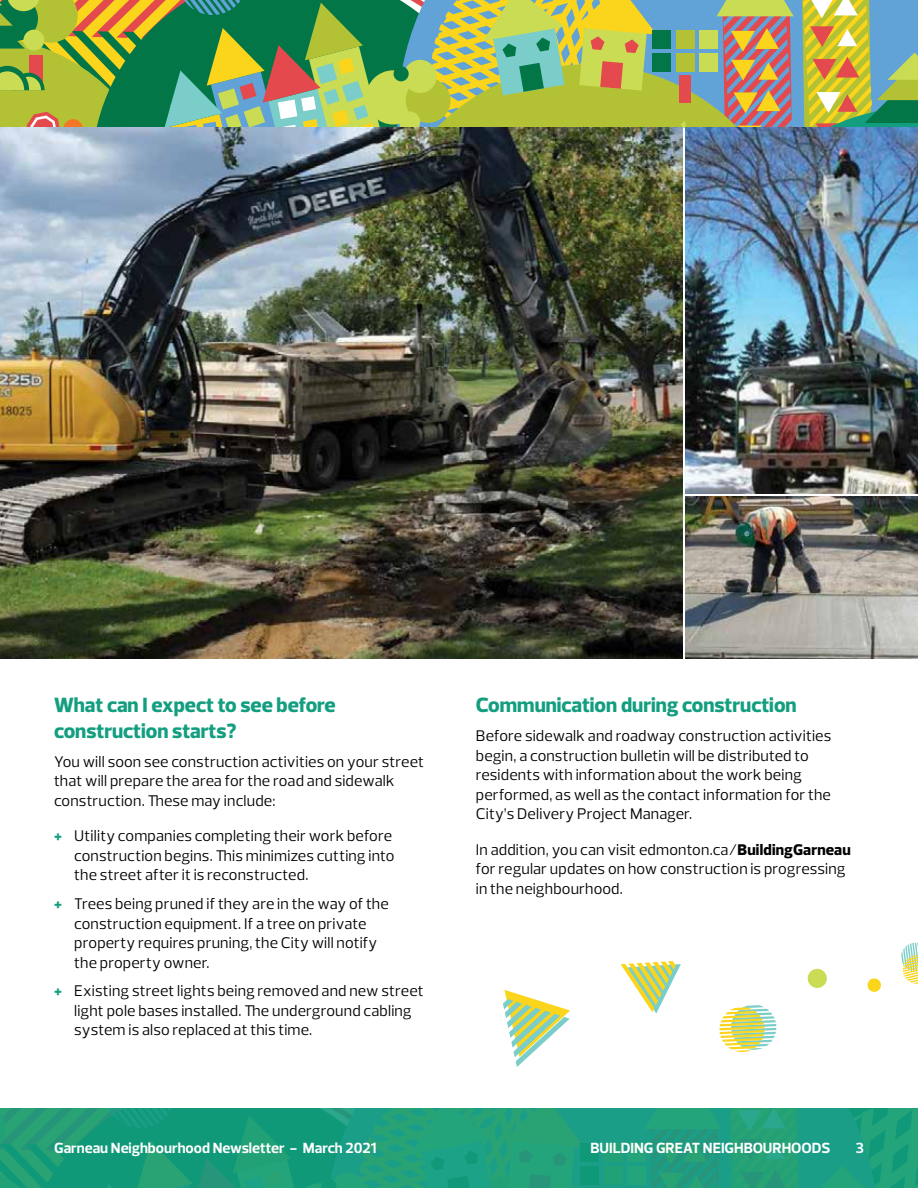
<style>
.page{position:relative;width:918px;height:1188px;background:#fff}
.page>*{position:absolute;margin:0;border:0;box-sizing:border-box;transform-origin:0 0}
.t1{font:800 21px/25.5px "Prelo";color:#129e7f}
.t2{font:15.75px/19.5px "Prelo";letter-spacing:.01em;color:#000}
.t3{font:700 15px "Prelo";color:#fff}
.s1{font-weight:800;color:#129e7f}
.s2{font-weight:800}
</style>
<div class="page">
<svg style="left:0;top:0;width:918px;height:128px;background:#8faa60"></svg>
<svg style="left:1px;top:1108px;width:917px;height:80px;background:#1d9e7b"></svg>
<hr style="left:0;top:1108px;width:1px;height:80px;background:#129e7f">
<svg style="left:503px;top:990px;width:67px;height:77px"></svg>
<img style="left:0;top:127px;width:683px;height:532px">
<img style="left:686px;top:127px;width:232px;height:367px">
<img style="left:686px;top:497px;width:232px;height:162px">
<svg style="left:807px;top:968px;width:20px;height:20px"></svg>
<svg style="left:901px;top:943px;width:17px;height:41px"></svg>
<svg style="left:867px;top:978px;width:14px;height:14px"></svg>
<svg style="left:719px;top:1005px;width:57px;height:47px"></svg>
<svg style="left:620px;top:961px;width:61px;height:53px"></svg>
<h1 class="t1" style="left:54px;top:693px;width:283px">What can I expect to see before construction starts?</h1>
<p class="t2" style="left:54px;top:752px;width:372px">You will soon see construction activities on your street that will prepare the area for the road and sidewalk construction. These may include:</p>
<p class="t2" style="left:74px;top:826px;width:322px;text-indent:-20px"><span class="s1">+</span> Utility companies completing their work before construction begins. This minimizes cutting into the street after it is reconstructed.</p>
<p class="t2" style="left:74px;top:894px;width:316px;text-indent:-20px"><span class="s1">+</span> Trees being pruned if they are in the way of the construction equipment. If a tree on private property requires pruning, the City will notify the property owner.</p>
<p class="t2" style="left:74px;top:981px;width:351px;text-indent:-20px"><span class="s1">+</span> Existing street lights being removed and new street light pole bases installed. The underground cabling system is also replaced at this time.</p>
<h1 class="t1" style="left:476px;top:693px;width:322px">Communication during construction</h1>
<p class="t2" style="left:476px;top:726px;width:357px">Before sidewalk and roadway construction activities begin, a construction bulletin will be distributed to residents with information about the work being performed, as well as the contact information for the City’s Delivery Project Manager.</p>
<p class="t2" style="left:476px;top:840px;width:376px">In addition, you can visit edmonton.ca/<span class="s2">BuildingGarneau </span>for regular updates on how construction is progressing in the neighbourhood.</p>
<p class="t3" style="left:54px;top:1139px;width:324px">Garneau Neighbourhood Newsletter - March 2021</p>
<p class="t3" style="left:590px;top:1139px;width:241px">BUILDING GREAT NEIGHBOURHOODS</p>
<p class="t3" style="left:855px;top:1139px;width:10px">3</p>
</div>
